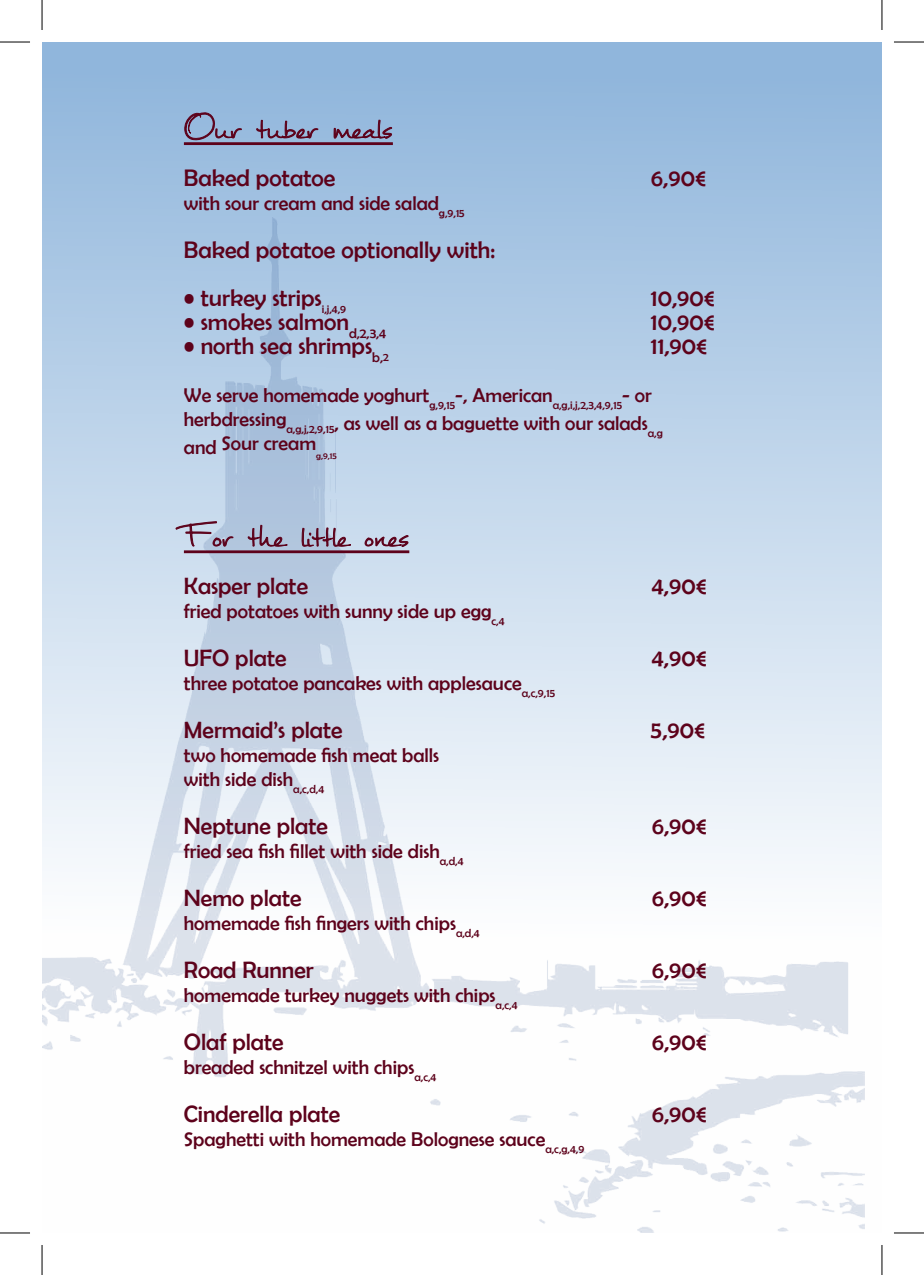
<style>
.page{position:relative;width:924px;height:1275px;background:#fff}
.page>*{position:absolute;margin:0;border:0;box-sizing:border-box;transform-origin:0 0}
.t1{font:56px "Mathilde";color:#5d021b}
.t2{font:24px "Berlin Sans FB";color:#5d021b}
.t3{font:23.6px "Berlin Sans FB";color:#5d021b}
.t4{font:20px/28px "Berlin Sans FB";color:#5d021b}
.t5{font:9.4px "Berlin Sans FB";color:#5d021b}
</style>
<div class="page">
<div style="left:42px;top:42px;width:839px;height:1191px;background:linear-gradient(to bottom,#93b8dd,#fff)"></div>
<img style="left:42px;top:218px;width:822px;height:1014px">
<hr style="left:184px;top:142px;width:208px;height:3px;background:#5d021b">
<svg style="left:184px;top:93px;width:58px;height:50px;background:#8ea3c5"></svg>
<svg style="left:255px;top:93px;width:70px;height:49px;background:#90aacd"></svg>
<svg style="left:333px;top:120px;width:59px;height:20px"></svg>
<hr style="left:184px;top:550px;width:225px;height:3px;background:#5d021b">
<svg style="left:175px;top:520px;width:59px;height:30px;background:#b2b5ca"></svg>
<svg style="left:247px;top:491px;width:169px;height:57px;background:#b5c1d7"></svg>
<hr style="left:0;top:42px;width:30px;height:1px;background:#000">
<hr style="left:893px;top:42px;width:30px;height:1px;background:#000">
<hr style="left:0;top:1232px;width:30px;height:1px;background:#000">
<hr style="left:893px;top:1232px;width:30px;height:1px;background:#000">
<hr style="left:42px;top:0;width:1px;height:30px;background:#000">
<hr style="left:42px;top:1245px;width:1px;height:30px;background:#000">
<hr style="left:881px;top:0;width:1px;height:30px;background:#000">
<hr style="left:881px;top:1245px;width:1px;height:30px;background:#000">
<h1 class="t1" style="left:184px;top:86px;width:210px">Our tuber meals</h1>
<p class="t2" style="left:184px;top:164px;width:153px">Baked potatoe</p>
<p class="t4" style="left:184px;top:189px;width:282px">with sour cream and side salad<sub>g,9,15</sub></p>
<p class="t2" style="left:184px;top:236px;width:312px">Baked potatoe optionally with:</p>
<p class="t2" style="left:184px;top:284px;width:164px">• turkey strips<sub>i,j,4,9</sub></p>
<p class="t2" style="left:184px;top:308px;width:204px">• smokes salmon<sub>d,2,3,4</sub></p>
<p class="t2" style="left:184px;top:332px;width:206px">• north sea shrimps<sub>b,</sub><sub>2</sub></p>
<p class="t4" style="left:184px;top:381px;width:480px">We serve homemade yoghurt<sub>g,9,15</sub>-, American<sub>a,g,i,j,2,3,4,9,15</sub>- or herbdressing<sub>a,g,j,2,9,15</sub>, as well as a baguette with our salads<sub>a,g</sub></p>
<p class="t4" style="left:184px;top:429px;width:134px">and Sour cream</p>
<p class="t5" style="left:316px;top:451px;width:22px">g,9,15</p>
<p class="t2" style="left:650px;top:164px;width:57px">6,90€</p>
<p class="t2" style="left:650px;top:284px;width:65px">10,90€</p>
<p class="t2" style="left:650px;top:308px;width:65px">10,90€</p>
<p class="t2" style="left:650px;top:332px;width:58px">11,90€</p>
<h1 class="t1" style="left:184px;top:494px;width:227px">For the little ones</h1>
<p class="t3" style="left:184px;top:573px;width:126px">Kasper plate</p>
<p class="t4" style="left:184px;top:597px;width:322px">fried potatoes with sunny side up egg<sub>c,4</sub></p>
<p class="t3" style="left:184px;top:645px;width:104px">UFO plate</p>
<p class="t4" style="left:184px;top:669px;width:372px">three potatoe pancakes with applesauce<sub>a,c,9,15</sub></p>
<p class="t3" style="left:184px;top:717px;width:160px">Mermaid’s plate</p>
<p class="t4" style="left:184px;top:743px;width:257px;line-height:24px">two homemade fish meat balls with side dish<sub>a,c,d,4</sub></p>
<p class="t3" style="left:184px;top:813px;width:145px">Neptune plate</p>
<p class="t4" style="left:184px;top:837px;width:281px">fried sea fish fillet with side dish<sub>a,d,4</sub></p>
<p class="t3" style="left:184px;top:885px;width:119px">Nemo plate</p>
<p class="t4" style="left:184px;top:909px;width:297px">homemade fish fingers with chips<sub>a,d,4</sub></p>
<p class="t3" style="left:184px;top:957px;width:131px">Road Runner</p>
<p class="t4" style="left:184px;top:981px;width:335px">homemade turkey nuggets with chips<sub>a,c,4</sub></p>
<p class="t3" style="left:184px;top:1029px;width:101px">Olaf plate</p>
<p class="t4" style="left:184px;top:1053px;width:254px">breaded schnitzel with chips<sub>a,c,4</sub></p>
<p class="t3" style="left:184px;top:1101px;width:158px">Cinderella plate</p>
<p class="t4" style="left:184px;top:1125px;width:402px">Spaghetti with homemade Bolognese sauce<sub>a,c,g,4,9</sub></p>
<p class="t2" style="left:651px;top:572px;width:56px">4,90€</p>
<p class="t2" style="left:651px;top:644px;width:56px">4,90€</p>
<p class="t2" style="left:650px;top:716px;width:56px">5,90€</p>
<p class="t2" style="left:651px;top:812px;width:57px">6,90€</p>
<p class="t2" style="left:651px;top:884px;width:57px">6,90€</p>
<p class="t2" style="left:651px;top:956px;width:57px">6,90€</p>
<p class="t2" style="left:651px;top:1028px;width:57px">6,90€</p>
<p class="t2" style="left:651px;top:1100px;width:57px">6,90€</p>
</div>
